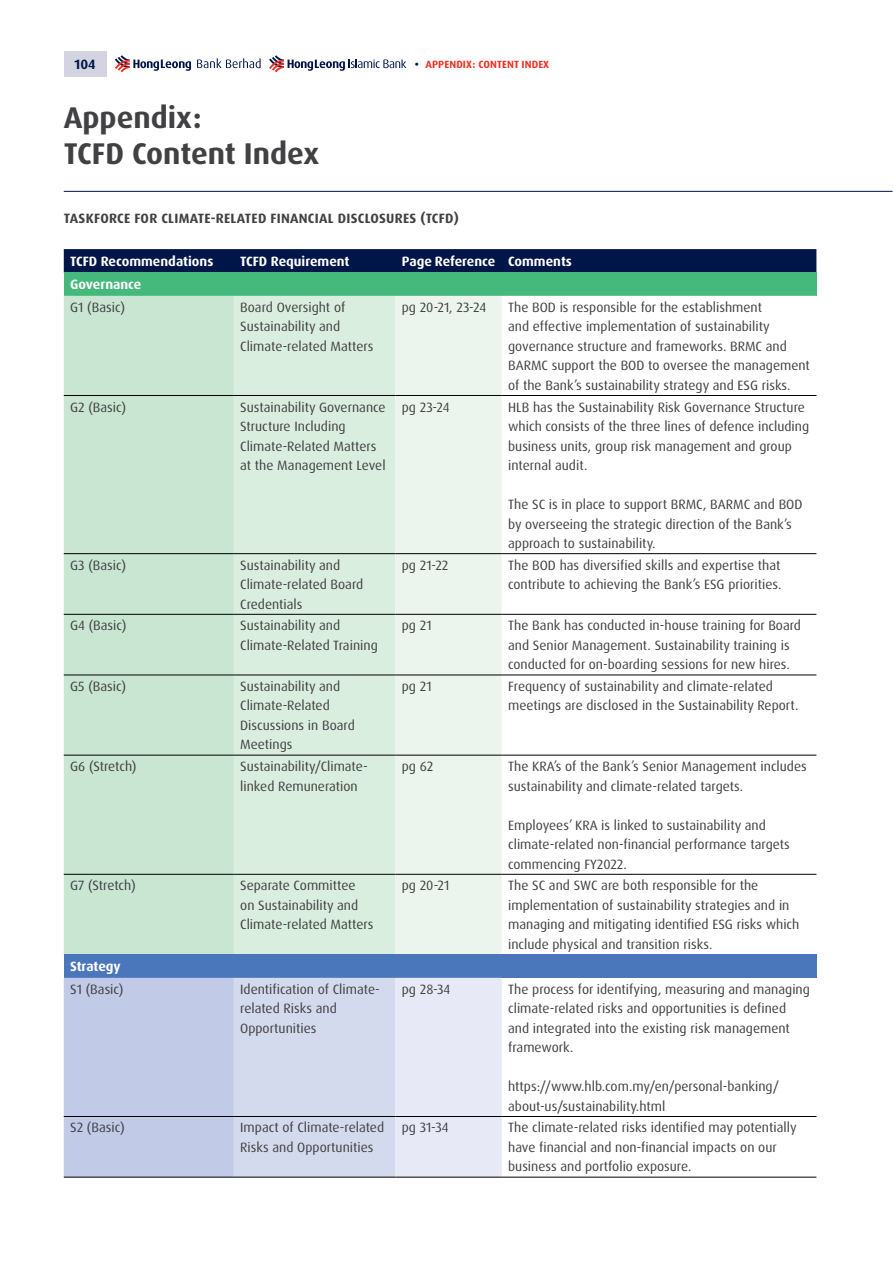
<style>
.page{position:relative;width:893px;height:1263px;background:#fff}
.page>*{position:absolute;margin:0;border:0;box-sizing:border-box;transform-origin:0 0}
.t1{font:700 30px/36px "Dax OT";color:#414042}
.t2{font:13.5px/19.5px "Dax OT";color:#414042}
.t3{font:700 13.5px "Dax OT";color:#fff}
.t4{font:700 13.5px "Dax OT";letter-spacing:.02em;color:#414042}
.t5{font:700 13.5px "Dax OT";color:#001648}
.t6{font:700 10.5px "Dax OT";letter-spacing:.01em;color:#ee3124}
.s1{color:#001648}
</style>
<div class="page">
<div style="left:64px;top:51px;width:42px;height:26px;background:#d3d4e0"></div>
<svg style="left:197px;top:58px;width:64px;height:10px"></svg>
<svg style="left:115px;top:55px;width:76px;height:17px"></svg>
<svg style="left:269px;top:55px;width:137px;height:17px"></svg>
<hr style="left:64px;top:191px;width:828px;height:1px;background:#001648">
<div style="left:64px;top:249px;width:752px;height:23px;background:#001648"></div>
<div style="left:64px;top:272px;width:752px;height:24px;background:#45b97c"></div>
<div style="left:64px;top:296px;width:170px;height:658px;background:#c9e6d2"></div>
<div style="left:234px;top:296px;width:161px;height:658px;background:#daeedf"></div>
<div style="left:395px;top:296px;width:107px;height:658px;background:#ebf5ed"></div>
<svg style="left:502px;top:554px;width:314px;height:623px"></svg>
<div style="left:64px;top:954px;width:752px;height:24px;background:#4a77bb"></div>
<svg style="left:64px;top:978px;width:438px;height:199px;background:#d0d7ec"></svg>
<hr style="left:64px;top:395px;width:170px;height:1px;background:#000">
<hr style="left:234px;top:395px;width:161px;height:1px;background:#000">
<hr style="left:395px;top:395px;width:107px;height:1px;background:#000">
<hr style="left:502px;top:395px;width:314px;height:1px;background:#000">
<hr style="left:64px;top:553px;width:170px;height:1px;background:#000">
<hr style="left:234px;top:553px;width:161px;height:1px;background:#000">
<hr style="left:395px;top:553px;width:107px;height:1px;background:#000">
<hr style="left:502px;top:553px;width:314px;height:1px;background:#000">
<hr style="left:64px;top:614px;width:170px;height:1px;background:#000">
<hr style="left:234px;top:614px;width:161px;height:1px;background:#000">
<hr style="left:395px;top:614px;width:107px;height:1px;background:#000">
<hr style="left:502px;top:614px;width:314px;height:1px;background:#000">
<hr style="left:64px;top:675px;width:170px;height:1px;background:#000">
<hr style="left:234px;top:675px;width:161px;height:1px;background:#000">
<hr style="left:395px;top:675px;width:107px;height:1px;background:#000">
<hr style="left:502px;top:675px;width:314px;height:1px;background:#000">
<hr style="left:64px;top:755px;width:170px;height:1px;background:#000">
<hr style="left:234px;top:755px;width:161px;height:1px;background:#000">
<hr style="left:395px;top:755px;width:107px;height:1px;background:#000">
<hr style="left:502px;top:755px;width:314px;height:1px;background:#000">
<hr style="left:64px;top:874px;width:170px;height:1px;background:#000">
<hr style="left:234px;top:874px;width:161px;height:1px;background:#000">
<hr style="left:395px;top:874px;width:107px;height:1px;background:#000">
<hr style="left:502px;top:874px;width:314px;height:1px;background:#000">
<hr style="left:64px;top:1116px;width:170px;height:1px;background:#000">
<hr style="left:234px;top:1116px;width:161px;height:1px;background:#000">
<hr style="left:395px;top:1116px;width:107px;height:1px;background:#000">
<hr style="left:502px;top:1116px;width:314px;height:1px;background:#000">
<hr style="left:64px;top:1177px;width:170px;height:1px;background:#000">
<hr style="left:234px;top:1177px;width:161px;height:1px;background:#000">
<hr style="left:395px;top:1177px;width:107px;height:1px;background:#000">
<hr style="left:502px;top:1177px;width:314px;height:1px;background:#000">
<p class="t5" style="left:75px;top:56px;width:23px">104</p>
<p class="t6" style="left:415px;top:58px;width:136px"><span class="s1">•</span> APPENDIX: CONTENT INDEX</p>
<h1 class="t1" style="left:64px;top:100px;width:257px">Appendix:<br>TCFD Content Index</h1>
<p class="t4" style="left:64px;top:210px;width:397px">TASKFORCE FOR CLIMATE-RELATED FINANCIAL DISCLOSURES (TCFD)</p>
<p class="t3" style="left:70px;top:253px;width:145px">TCFD Recommendations</p>
<p class="t3" style="left:240px;top:253px;width:111px">TCFD Requirement</p>
<p class="t3" style="left:402px;top:253px;width:172px">Page Reference Comments</p>
<p class="t3" style="left:70px;top:276px;width:73px">Governance</p>
<p class="t2" style="left:70px;top:298px;width:56px">G1 (Basic)</p>
<p class="t2" style="left:240px;top:298px;width:135px">Board Oversight of<br>Sustainability and<br>Climate-related Matters</p>
<p class="t2" style="left:402px;top:298px;width:86px">pg 20-21, 23-24</p>
<p class="t2" style="left:508px;top:298px;width:303px">The BOD is responsible for the establishment<br>and effective implementation of sustainability governance structure and frameworks. BRMC and BARMC support the BOD to oversee the management of the Bank’s sustainability strategy and ESG risks.</p>
<p class="t2" style="left:70px;top:397px;width:58px">G2 (Basic)</p>
<p class="t2" style="left:240px;top:397px;width:147px">Sustainability Governance<br>Structure Including<br>Climate-Related Matters at the Management Level</p>
<p class="t2" style="left:402px;top:397px;width:49px">pg 23-24</p>
<p class="t2" style="left:508px;top:397px;width:303px">HLB has the Sustainability Risk Governance Structure which consists of the three lines of defence including business units, group risk management and group internal audit.</p>
<p class="t2" style="left:508px;top:495px;width:296px">The SC is in place to support BRMC, BARMC and BOD by overseeing the strategic direction of the Bank’s approach to sustainability.</p>
<p class="t2" style="left:70px;top:555px;width:57px">G3 (Basic)</p>
<p class="t2" style="left:240px;top:555px;width:125px">Sustainability and<br>Climate-related Board<br>Credentials</p>
<p class="t2" style="left:402px;top:555px;width:48px">pg 21-22</p>
<p class="t2" style="left:508px;top:555px;width:275px">The BOD has diversified skills and expertise that contribute to achieving the Bank’s ESG priorities.</p>
<p class="t2" style="left:70px;top:616px;width:58px">G4 (Basic)</p>
<p class="t2" style="left:240px;top:616px;width:139px">Sustainability and<br>Climate-Related Training</p>
<p class="t2" style="left:402px;top:616px;width:31px">pg 21</p>
<p class="t2" style="left:508px;top:616px;width:294px">The Bank has conducted in-house training for Board and Senior Management. Sustainability training is conducted for on-boarding sessions for new hires.</p>
<p class="t2" style="left:70px;top:677px;width:57px">G5 (Basic)</p>
<p class="t2" style="left:240px;top:677px;width:116px">Sustainability and<br>Climate-Related<br>Discussions in Board<br>Meetings</p>
<p class="t2" style="left:402px;top:677px;width:31px">pg 21</p>
<p class="t2" style="left:508px;top:677px;width:292px">Frequency of sustainability and climate-related meetings are disclosed in the Sustainability Report.</p>
<p class="t2" style="left:70px;top:757px;width:68px">G6 (Stretch)</p>
<p class="t2" style="left:240px;top:757px;width:129px">Sustainability/Climate&shy;linked Remuneration</p>
<p class="t2" style="left:402px;top:757px;width:33px">pg 62</p>
<p class="t2" style="left:508px;top:757px;width:300px">The KRA’s of the Bank’s Senior Management includes sustainability and climate-related targets.</p>
<p class="t2" style="left:508px;top:815px;width:283px">Employees’ KRA is linked to sustainability and climate-related non-financial performance targets commencing FY2022.</p>
<p class="t2" style="left:70px;top:876px;width:67px">G7 (Stretch)</p>
<p class="t2" style="left:240px;top:876px;width:135px">Separate Committee<br>on Sustainability and<br>Climate-related Matters</p>
<p class="t2" style="left:402px;top:876px;width:49px">pg 20-21</p>
<p class="t2" style="left:508px;top:876px;width:293px">The SC and SWC are both responsible for the implementation of sustainability strategies and in managing and mitigating identified ESG risks which include physical and transition risks.</p>
<p class="t3" style="left:70px;top:958px;width:52px">Strategy</p>
<p class="t2" style="left:70px;top:979px;width:55px">S1 (Basic)</p>
<p class="t2" style="left:240px;top:979px;width:141px">Identification of Climate&shy;related Risks and<br>Opportunities</p>
<p class="t2" style="left:402px;top:979px;width:50px">pg 28-34</p>
<p class="t2" style="left:508px;top:979px;width:303px">The process for identifying, measuring and managing climate-related risks and opportunities is defined and integrated into the existing risk management framework.</p>
<p class="t2" style="left:508px;top:1077px;width:272px">https://www.hlb.com.my/en/personal-banking/ about-us/sustainability.html</p>
<p class="t2" style="left:70px;top:1118px;width:56px">S2 (Basic)</p>
<p class="t2" style="left:240px;top:1118px;width:145px">Impact of Climate-related<br>Risks and Opportunities</p>
<p class="t2" style="left:402px;top:1118px;width:48px">pg 31-34</p>
<p class="t2" style="left:508px;top:1118px;width:290px">The climate-related risks identified may potentially have financial and non-financial impacts on our business and portfolio exposure.</p>
</div>
